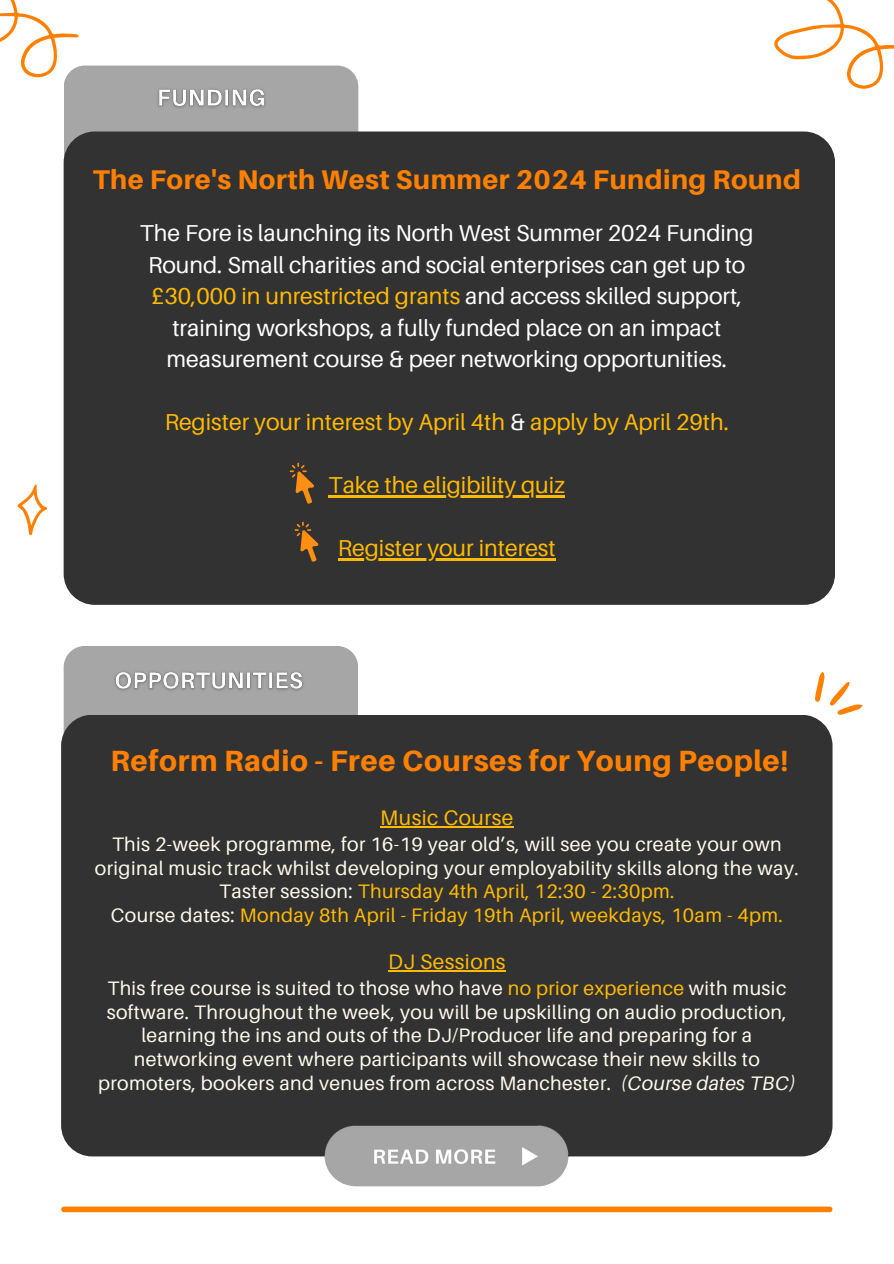
<style>
.page{position:relative;width:894px;height:1264px;background:#fff}
.page>*{position:absolute;margin:0;border:0;box-sizing:border-box;transform-origin:0 0}
.t1{font:800 29.25px "Aileron";letter-spacing:.02em;color:#ff8000}
.t2{font:800 27px "Aileron";letter-spacing:.02em;color:#ff8000}
.t3{font:22.95px/31.5px "Aileron";color:#fff;text-align:center}
.t4{font:22.95px "Aileron";color:#ffba00}
.t5{font:21px "Aileron";letter-spacing:.02em;color:#ffba00}
.t6{font:19.5px/23.7px "Aileron";letter-spacing:.02em;color:#fffaeb;text-align:center}
.s1{color:#ffba00}
.s2{color:#fff}
.s3{font-style:italic}
</style>
<div class="page">
<div style="left:64px;top:1206px;width:765px;height:6px;background:#ff8000"></div>
<svg style="left:0;top:0;width:79px;height:82px"></svg>
<svg style="left:17px;top:484px;width:30px;height:51px"></svg>
<div style="left:64px;top:65px;width:294px;height:113px;background:#a6a6a6;border-radius:21px"></div>
<div style="left:64px;top:131px;width:770px;height:474px;background:#323232;border-radius:31px"></div>
<svg style="left:774px;top:0;width:119px;height:89px"></svg>
<div style="left:64px;top:646px;width:294px;height:112px;background:#a6a6a6;border-radius:21px"></div>
<div style="left:61px;top:714px;width:771px;height:442px;background:#323232;border-radius:31px"></div>
<svg style="left:815px;top:672px;width:47px;height:42px"></svg>
<img style="left:324px;top:1125px;width:246px;height:62px">
<svg style="left:289px;top:463px;width:25px;height:41px"></svg>
<img style="left:158px;top:89px;width:107px;height:19px">
<hr style="left:328px;top:495px;width:237px;height:3px;background:#ffba00">
<hr style="left:338px;top:558px;width:217px;height:3px;background:#ffba00">
<img style="left:114px;top:672px;width:189px;height:19px">
<hr style="left:380px;top:826px;width:133px;height:1px;background:#ffba00">
<hr style="left:388px;top:970px;width:118px;height:1px;background:#ffba00">
<svg style="left:294px;top:521px;width:25px;height:41px"></svg>
<h2 class="t2" style="left:93px;top:163px;width:709px">The Fore's North West Summer 2024 Funding Round</h2>
<p class="t3" style="left:140px;top:217px;width:615px">The Fore is launching its North West Summer 2024 Funding Round. Small charities and social enterprises can get up to <span class="s1">£30,000 in unrestricted grants</span> and access skilled support, training workshops, a fully funded place on an impact measurement course &amp; peer networking opportunities.</p>
<p class="t4" style="left:165px;top:408px;width:565px">Register your interest by April 4th <span class="s2">&amp;</span> apply by April 29th.</p>
<p class="t4" style="left:328px;top:471px;width:238px">Take the eligibility quiz</p>
<p class="t4" style="left:338px;top:534px;width:219px">Register your interest</p>
<h1 class="t1" style="left:110px;top:743px;width:679px">Reform Radio - Free Courses for Young People!</h1>
<p class="t5" style="left:380px;top:804px;width:134px">Music Course</p>
<p class="t6" style="left:95px;top:832px;width:705px">This 2-week programme, for 16-19 year old’s, will see you create your own original music track whilst developing your employability skills along the way.<br>Taster session: <span class="s1">Thursday 4th April, 12:30 - 2:30pm.<br></span>Course dates: <span class="s1">Monday 8th April - Friday 19th April, weekdays, 10am - 4pm.</span></p>
<p class="t5" style="left:388px;top:948px;width:119px">DJ Sessions</p>
<p class="t6" style="left:98px;top:976px;width:698px">This free course is suited to those who have <span class="s1">no prior experience</span> with music software. Throughout the week, you will be upskilling on audio production, learning the ins and outs of the DJ/Producer life and preparing for a networking event where participants will showcase their new skills to promoters, bookers and venues from across Manchester. <span class="s3">(Course dates TBC)</span></p>
</div>
